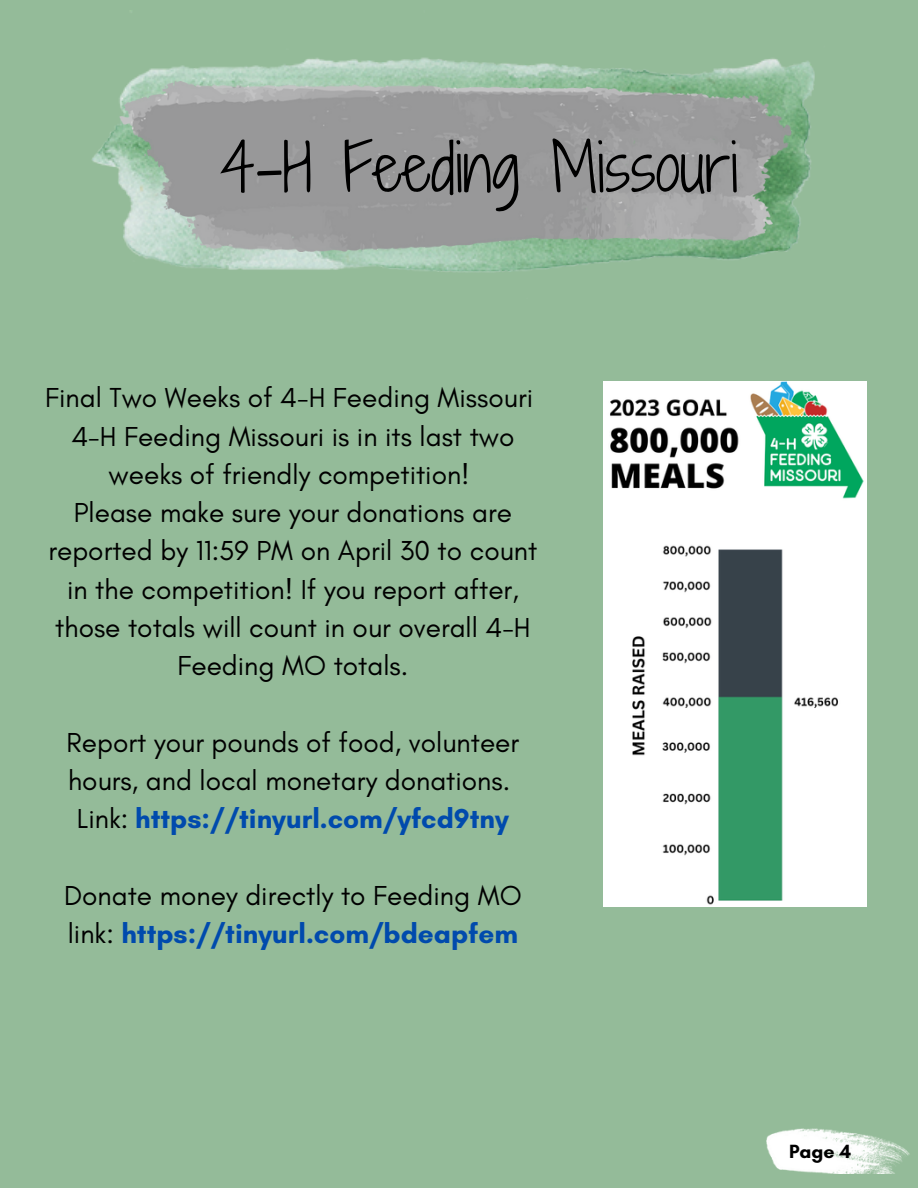
<style>
.page{position:relative;width:918px;height:1188px;background:#94bb99}
.page>*{position:absolute;margin:0;border:0;box-sizing:border-box;transform-origin:0 0}
.t1{font:63px "Shadows Into Light Two";color:#000}
.t2{font:27.9px/38.2px "Glacial Indifference";color:#000;text-align:center}
.t3{font:700 27.9px "Glacial Indifference";color:#004aad}
.t4{font:700 19.5px "Glacial Indifference";color:#000}
.s1{font-weight:400;color:#000}
</style>
<div class="page">
<img style="left:92px;top:57px;width:723px;height:215px">
<img style="left:120px;top:82px;width:671px;height:170px">
<img style="left:766px;top:1129px;width:144px;height:45px">
<img style="left:604px;top:382px;width:262px;height:524px">
<p class="t1" style="left:220px;top:121px;width:520px">4-H Feeding Missouri</p>
<p class="t2" style="left:45px;top:378px;width:490px">Final Two Weeks of 4-H Feeding Missouri</p>
<p class="t2" style="left:71px;top:417px;width:445px">4-H Feeding Missouri is in its last two weeks of friendly competition!</p>
<p class="t2" style="left:48px;top:493px;width:490px">Please make sure your donations are reported by 11:59 PM on April 30 to count in the competition! If you report after, those totals will count in our overall 4-H Feeding MO totals.</p>
<p class="t2" style="left:67px;top:723px;width:454px;text-align:left">Report your pounds of food, volunteer hours, and local monetary donations.</p>
<p class="t3" style="left:77px;top:802px;width:433px"><span class="s1">Link:</span> https://tinyurl.com/yfcd9tny</p>
<p class="t2" style="left:64px;top:876px;width:459px">Donate money directly to Feeding MO</p>
<p class="t3" style="left:68px;top:916px;width:452px"><span class="s1">link:</span> https://tinyurl.com/bdeapfem</p>
<p class="t4" style="left:789px;top:1139px;width:64px">Page 4</p>
</div>
